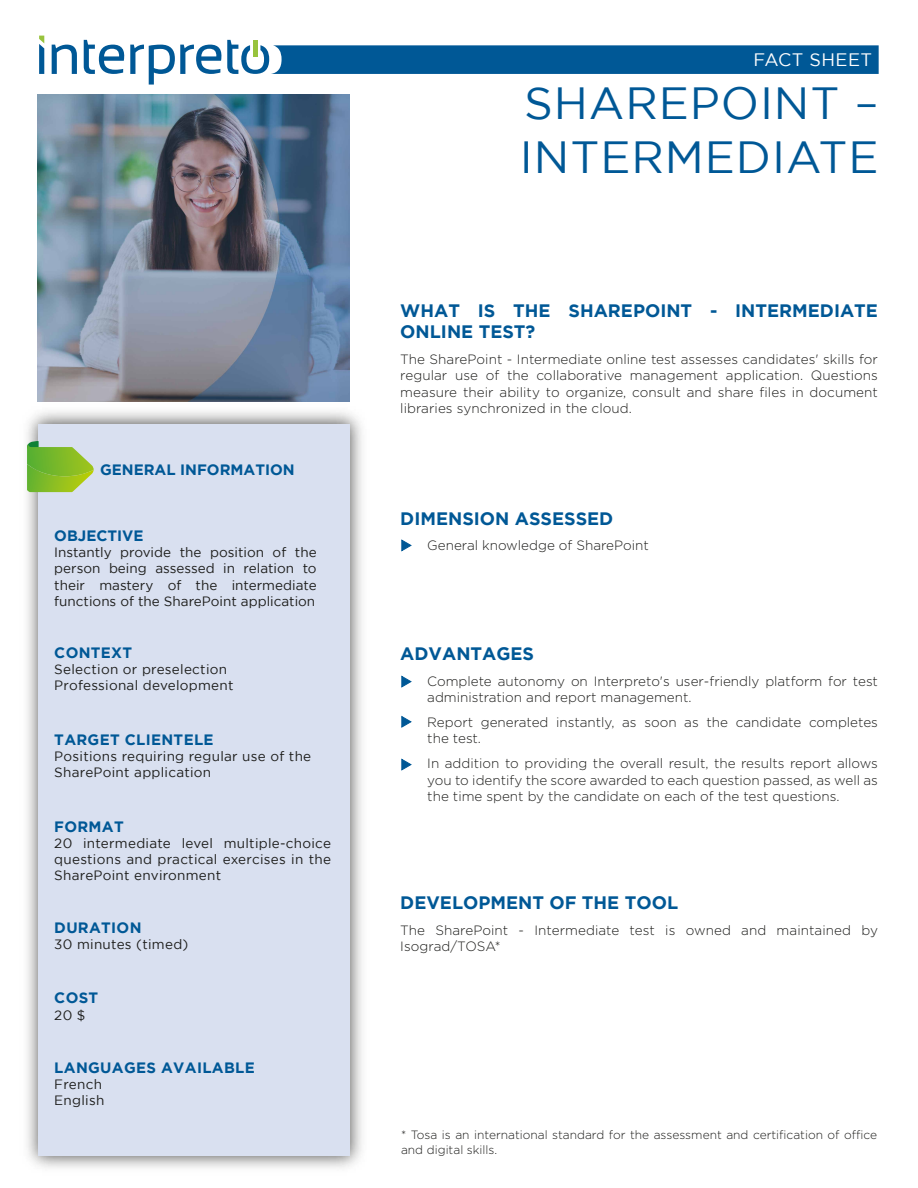
<style>
.page{position:relative;width:918px;height:1188px;background:#fff}
.page>*{position:absolute;margin:0;border:0;box-sizing:border-box;transform-origin:0 0}
.t1{font:45px/54px "Gotham";letter-spacing:.02em;color:#005896}
.t2{font:700 18px/21.6px "Gotham";color:#005896}
.t3{font:18px "Gotham";letter-spacing:.02em;color:#fff}
.t4{font:700 15px "Gotham";letter-spacing:.02em;color:#005896}
.t5{font:700 15px "Gotham";color:#005896}
.t6{font:300 13.5px/16.5px "Gotham";color:#1d1d1b}
.t7{font:13.5px/16.2px "Gotham";letter-spacing:.02em;color:#1d1d1b}
.t8{font:300 12px/14.4px "Gotham";color:#1d1d1b}
</style>
<div class="page">
<svg style="left:52px;top:45px;width:25px;height:29px"></svg>
<svg style="left:39px;top:36px;width:5px;height:38px"></svg>
<img style="left:27px;top:401px;width:335px;height:767px">
<div style="left:39px;top:424px;width:311px;height:731px;background:#d9e0f0"></div>
<svg style="left:84px;top:40px;width:795px;height:45px"></svg>
<img style="left:38px;top:94px;width:312px;height:308px">
<svg style="left:401px;top:540px;width:10px;height:11px"></svg>
<svg style="left:401px;top:676px;width:10px;height:11px"></svg>
<svg style="left:401px;top:716px;width:10px;height:11px"></svg>
<svg style="left:401px;top:759px;width:10px;height:11px"></svg>
<svg style="left:27px;top:440px;width:67px;height:52px"></svg>
<p class="t5" style="left:100px;top:461px;width:196px">GENERAL INFORMATION</p>
<p class="t5" style="left:54px;top:527px;width:91px">OBJECTIVE</p>
<p class="t7" style="left:54px;top:544px;width:264px;text-align:justify">Instantly provide the position of the person being assessed in relation to their mastery of the intermediate functions of the SharePoint application</p>
<p class="t4" style="left:54px;top:644px;width:79px">CONTEXT</p>
<p class="t7" style="left:54px;top:661px;width:181px">Selection or preselection<br>Professional development</p>
<p class="t4" style="left:54px;top:731px;width:161px">TARGET CLIENTELE</p>
<p class="t7" style="left:54px;top:748px;width:258px">Positions requiring regular use of the<br>SharePoint application</p>
<p class="t4" style="left:54px;top:818px;width:71px">FORMAT</p>
<p class="t7" style="left:54px;top:835px;width:278px;text-align:justify">20 intermediate level multiple-choice questions and practical exercises in the SharePoint environment</p>
<p class="t4" style="left:54px;top:919px;width:89px">DURATION</p>
<p class="t7" style="left:54px;top:936px;width:136px">30 minutes (timed)</p>
<p class="t4" style="left:54px;top:990px;width:46px">COST</p>
<p class="t7" style="left:54px;top:1007px;width:33px">20 $</p>
<p class="t4" style="left:54px;top:1059px;width:202px">LANGUAGES AVAILABLE</p>
<p class="t7" style="left:54px;top:1076px;width:52px">French<br>English</p>
<h2 class="t3" style="left:754px;top:49px;width:120px">FACT SHEET</h2>
<h1 class="t1" style="left:520px;top:75px;width:360px">SHAREPOINT –<br>INTERMEDIATE</h1>
<h2 class="t2" style="left:400px;top:299px;width:479px">WHAT IS THE SHAREPOINT - INTERMEDIATE<br>ONLINE TEST?</h2>
<p class="t6" style="left:400px;top:351px;width:479px;text-align:justify">The SharePoint - Intermediate online test assesses candidates' skills for regular use of the collaborative management application. Questions measure their ability to organize, consult and share files in document libraries synchronized in the cloud.</p>
<h2 class="t2" style="left:400px;top:507px;width:215px">DIMENSION ASSESSED</h2>
<p class="t6" style="left:427px;top:537px;width:223px">General knowledge of SharePoint</p>
<h2 class="t2" style="left:400px;top:643px;width:135px">ADVANTAGES</h2>
<p class="t6" style="left:427px;top:673px;width:452px">Complete autonomy on Interpreto's user-friendly platform for test administration and report management.</p>
<p class="t6" style="left:427px;top:714px;width:452px">Report generated instantly, as soon as the candidate completes the test.</p>
<p class="t6" style="left:427px;top:755px;width:452px;text-align:justify">In addition to providing the overall result, the results report allows you to identify the score awarded to each question passed, as well as the time spent by the candidate on each of the test questions.</p>
<h2 class="t2" style="left:400px;top:892px;width:279px">DEVELOPMENT OF THE TOOL</h2>
<p class="t6" style="left:400px;top:921px;width:479px">The SharePoint - Intermediate test is owned and maintained by<br>Isograd/TOSA*</p>
<p class="t8" style="left:401px;top:1128px;width:478px">* Tosa is an international standard for the assessment and certification of office and digital skills.</p>
</div>
